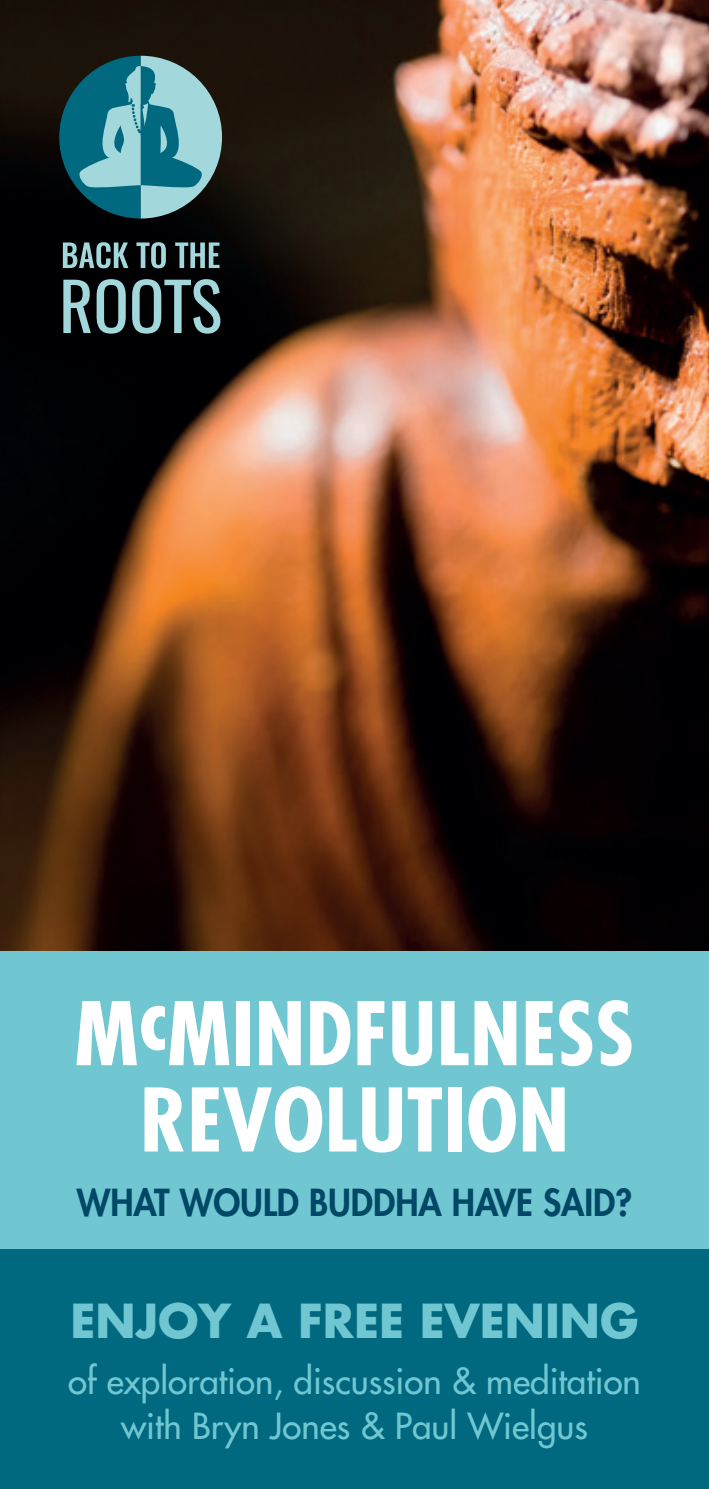
<style>
.page{position:relative;width:709px;height:1489px;background:#fff}
.page>*{position:absolute;margin:0;border:0;box-sizing:border-box;transform-origin:0 0}
.t1{font:700 condensed 85px/86.2px "Futura Std";color:#fff;text-align:center;scale:1.05 1}
.t2{font:700 45.5px "Futura Std";color:#71c7d1}
.t3{font:800 36.25px "Futura Std";color:#004866;scale:.95 1}
.t4{font:500 35px/45px "Futura Std";color:#71c7d1;text-align:center}
</style>
<div class="page">
<img style="left:0;top:0;width:709px;height:951px">
<div style="left:0;top:951px;width:709px;height:297px;background:#71c7d1"></div>
<div style="left:0;top:1248px;width:709px;height:240px;background:#00687f"></div>
<svg style="left:59px;top:56px;width:163px;height:162px;background:#438089"></svg>
<svg style="left:63px;top:242px;width:65px;height:26px;background:#577477"></svg>
<svg style="left:136px;top:242px;width:30px;height:26px"></svg>
<svg style="left:175px;top:242px;width:44px;height:26px"></svg>
<svg style="left:63px;top:280px;width:28px;height:53px"></svg>
<svg style="left:97px;top:279px;width:29px;height:54px;background:#577476"></svg>
<svg style="left:132px;top:279px;width:88px;height:54px;background:#455c5f"></svg>
<h1 class="t1" style="left:74px;top:991px;width:535px">McMINDFULNESS<br>REVOLUTION</h1>
<p class="t3" style="left:77px;top:1179px;width:586px">WHAT WOULD BUDDHA HAVE SAID?</p>
<h2 class="t2" style="left:71px;top:1290px;width:569px">ENJOY A FREE EVENING</h2>
<p class="t4" style="left:68px;top:1358px;width:574px">of exploration, discussion &amp; meditation with Bryn Jones &amp; Paul Wielgus</p>
</div>
